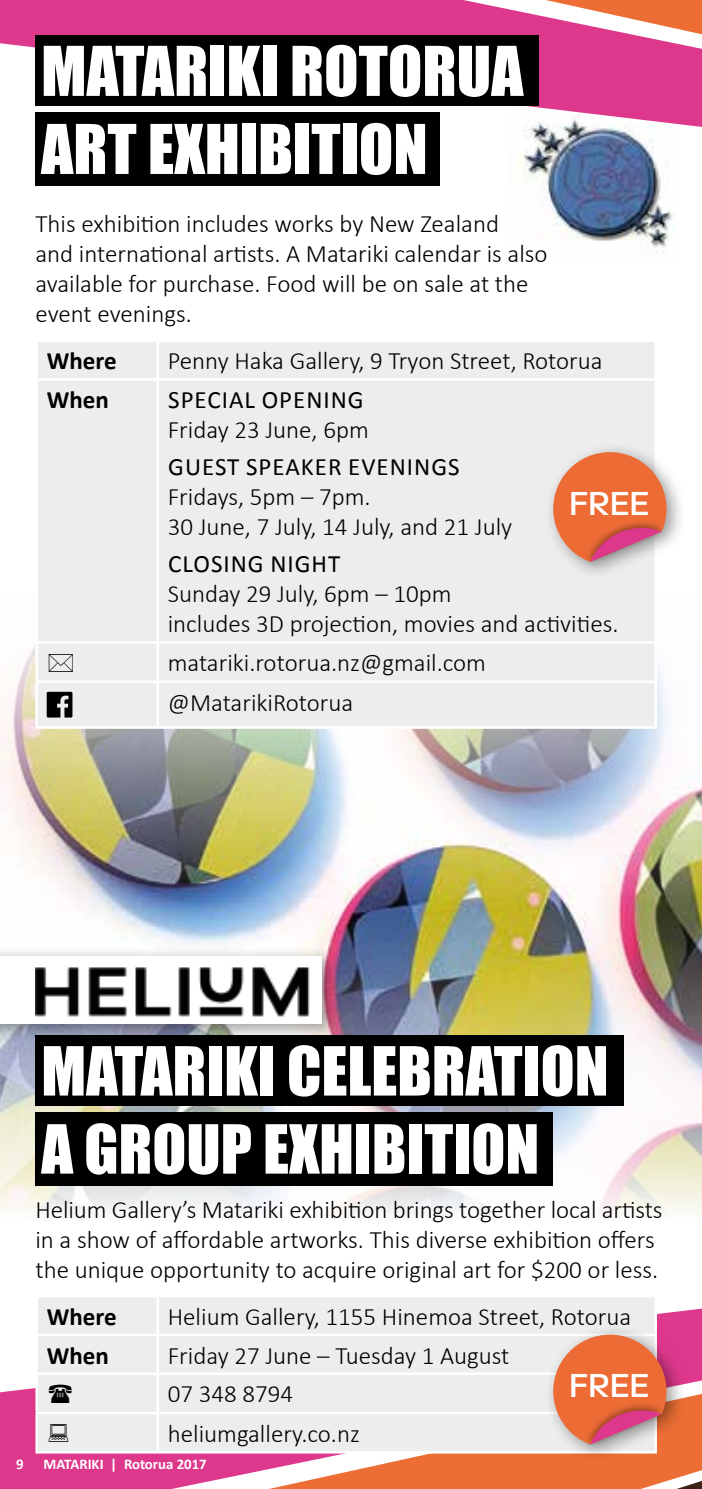
<style>
.page{position:relative;width:702px;height:1489px;background:#fff}
.page>*{position:absolute;margin:0;border:0;box-sizing:border-box;transform-origin:0 0}
.t1{font:63.25px/78px "Impact";color:#fff}
.t2{font:62.5px/78px "Impact";color:#fff}
.t3{font:500 36px "Paralucent";color:#fff}
.t4{font:300 25px/30px "Calibri";color:#000}
.t5{font:25px "Calibri";letter-spacing:.04em;color:#000}
.t6{font:700 25px "Calibri";color:#000}
.t7{font:700 14.75px "Calibri";color:#fff}
</style>
<div class="page">
<img style="left:0;top:645px;width:702px;height:569px">
<img style="left:552px;top:212px;width:123px;height:41px">
<svg style="left:0;top:0;width:701px;height:212px"></svg>
<svg style="left:0;top:1308px;width:702px;height:180px;fill:#de388c"></svg>
<div style="left:38px;top:342px;width:616px;height:384px;background:#ededed"></div>
<hr style="left:156px;top:342px;width:3px;height:36px;background:#fff">
<hr style="left:35px;top:378px;width:123px;height:2px;background:#fff">
<hr style="left:158px;top:378px;width:499px;height:2px;background:#fff">
<hr style="left:156px;top:380px;width:3px;height:261px;background:#fff">
<hr style="left:35px;top:641px;width:123px;height:2px;background:#fff">
<hr style="left:35px;top:643px;width:3px;height:37px;background:#fff">
<hr style="left:158px;top:641px;width:499px;height:2px;background:#fff">
<hr style="left:156px;top:643px;width:3px;height:37px;background:#fff">
<hr style="left:654px;top:643px;width:3px;height:37px;background:#fff">
<hr style="left:35px;top:680px;width:123px;height:3px;background:#fff">
<hr style="left:35px;top:683px;width:3px;height:43px;background:#fff">
<hr style="left:158px;top:680px;width:499px;height:3px;background:#fff">
<hr style="left:156px;top:683px;width:3px;height:43px;background:#fff">
<hr style="left:654px;top:683px;width:3px;height:43px;background:#fff">
<hr style="left:35px;top:726px;width:123px;height:2px;background:#fff">
<hr style="left:158px;top:726px;width:499px;height:2px;background:#fff">
<svg style="left:47px;top:691px;width:25px;height:26px"></svg>
<div style="left:35px;top:35px;width:504px;height:71px;background:#000"></div>
<div style="left:35px;top:112px;width:404px;height:74px;background:#000"></div>
<div style="left:36px;top:1035px;width:588px;height:71px;background:#000"></div>
<div style="left:36px;top:1112px;width:517px;height:73px;background:#000"></div>
<div style="left:0;top:945px;width:343px;height:98px;background:#000;opacity:.4"></div>
<div style="left:0;top:956px;width:322px;height:67px;background:#fff"></div>
<div style="left:38px;top:1297px;width:616px;height:153px;background:#ededed"></div>
<hr style="left:35px;top:1297px;width:3px;height:36px;background:#fff">
<hr style="left:156px;top:1297px;width:3px;height:36px;background:#fff">
<hr style="left:654px;top:1297px;width:3px;height:36px;background:#fff">
<hr style="left:35px;top:1333px;width:123px;height:2px;background:#fff">
<hr style="left:35px;top:1335px;width:3px;height:37px;background:#fff">
<hr style="left:158px;top:1333px;width:499px;height:2px;background:#fff">
<hr style="left:156px;top:1335px;width:3px;height:37px;background:#fff">
<hr style="left:35px;top:1372px;width:123px;height:2px;background:#fff">
<hr style="left:35px;top:1374px;width:3px;height:37px;background:#fff">
<hr style="left:158px;top:1372px;width:499px;height:2px;background:#fff">
<hr style="left:156px;top:1374px;width:3px;height:37px;background:#fff">
<hr style="left:35px;top:1411px;width:123px;height:2px;background:#fff">
<hr style="left:35px;top:1413px;width:3px;height:37px;background:#fff">
<hr style="left:158px;top:1411px;width:499px;height:2px;background:#fff">
<hr style="left:156px;top:1413px;width:3px;height:37px;background:#fff">
<hr style="left:35px;top:1450px;width:123px;height:3px;background:#fff">
<hr style="left:158px;top:1450px;width:499px;height:3px;background:#fff">
<img style="left:35px;top:967px;width:275px;height:50px">
<div style="left:543px;top:441px;width:143px;height:139px;background:#000;opacity:.4"></div>
<div style="left:582px;top:519px;width:84px;height:47px;background:#000;opacity:.4"></div>
<svg style="left:553px;top:452px;width:113px;height:110px;background:#e58365"></svg>
<div style="left:543px;top:1324px;width:143px;height:138px;background:#000;opacity:.4"></div>
<svg style="left:269px;top:1334px;width:433px;height:154px;background:#ebb8aa"></svg>
<img style="left:701px;top:0;width:1px;height:710px">
<svg style="left:49px;top:653px;width:24px;height:18px"></svg>
<svg style="left:49px;top:1383px;width:23px;height:19px"></svg>
<svg style="left:49px;top:1423px;width:19px;height:19px"></svg>
<h1 class="t1" style="left:41px;top:30px;width:484px">MATARIKI ROTORUA<br>ART EXHIBITION</h1>
<p class="t4" style="left:35px;top:209px;width:513px">This exhibition includes works by New Zealand<br>and international artists. A Matariki calendar is also available for purchase. Food will be on sale at the event evenings.</p>
<p class="t6" style="left:47px;top:345px;width:71px">Where</p>
<p class="t4" style="left:168px;top:346px;width:436px">Penny Haka Gallery, 9 Tryon Street, Rotorua</p>
<p class="t6" style="left:47px;top:384px;width:64px">When</p>
<p class="t5" style="left:168px;top:384px;width:197px">SPECIAL OPENING</p>
<p class="t4" style="left:168px;top:414px;width:202px">Friday 23 June, 6pm</p>
<p class="t5" style="left:168px;top:451px;width:293px">GUEST SPEAKER EVENINGS</p>
<p class="t4" style="left:168px;top:482px;width:346px">Fridays, 5pm – 7pm.<br>30 June, 7 July, 14 July, and 21 July</p>
<p class="t5" style="left:168px;top:548px;width:173px">CLOSING NIGHT</p>
<p class="t4" style="left:168px;top:579px;width:452px">Sunday 29 July, 6pm – 10pm<br>includes 3D projection, movies and activities.</p>
<p class="t4" style="left:168px;top:643px;width:320px;line-height:39.2px">matariki.rotorua.nz@gmail.com @MatarikiRotorua</p>
<h3 class="t3" style="left:569px;top:481px;width:81px">FREE</h3>
<h2 class="t2" style="left:41px;top:1030px;width:568px">MATARIKI CELEBRATION<br>A GROUP EXHIBITION</h2>
<p class="t4" style="left:35px;top:1194px;width:628px">Helium Gallery’s Matariki exhibition brings together local artists in a show of affordable artworks. This diverse exhibition offers the unique opportunity to acquire original art for $200 or less.</p>
<p class="t6" style="left:47px;top:1300px;width:71px">Where</p>
<p class="t4" style="left:168px;top:1301px;width:465px">Helium Gallery, 1155 Hinemoa Street, Rotorua</p>
<p class="t6" style="left:47px;top:1339px;width:64px">When</p>
<p class="t4" style="left:168px;top:1335px;width:343px;line-height:39px">Friday 27 June – Tuesday 1 August<br>07 348 8794<br>heliumgallery.co.nz</p>
<h3 class="t3" style="left:569px;top:1363px;width:81px">FREE</h3>
<p class="t7" style="left:16px;top:1454px;width:9px">9</p>
<p class="t7" style="left:44px;top:1454px;width:165px">MATARIKI | Rotorua 2017</p>
</div>
